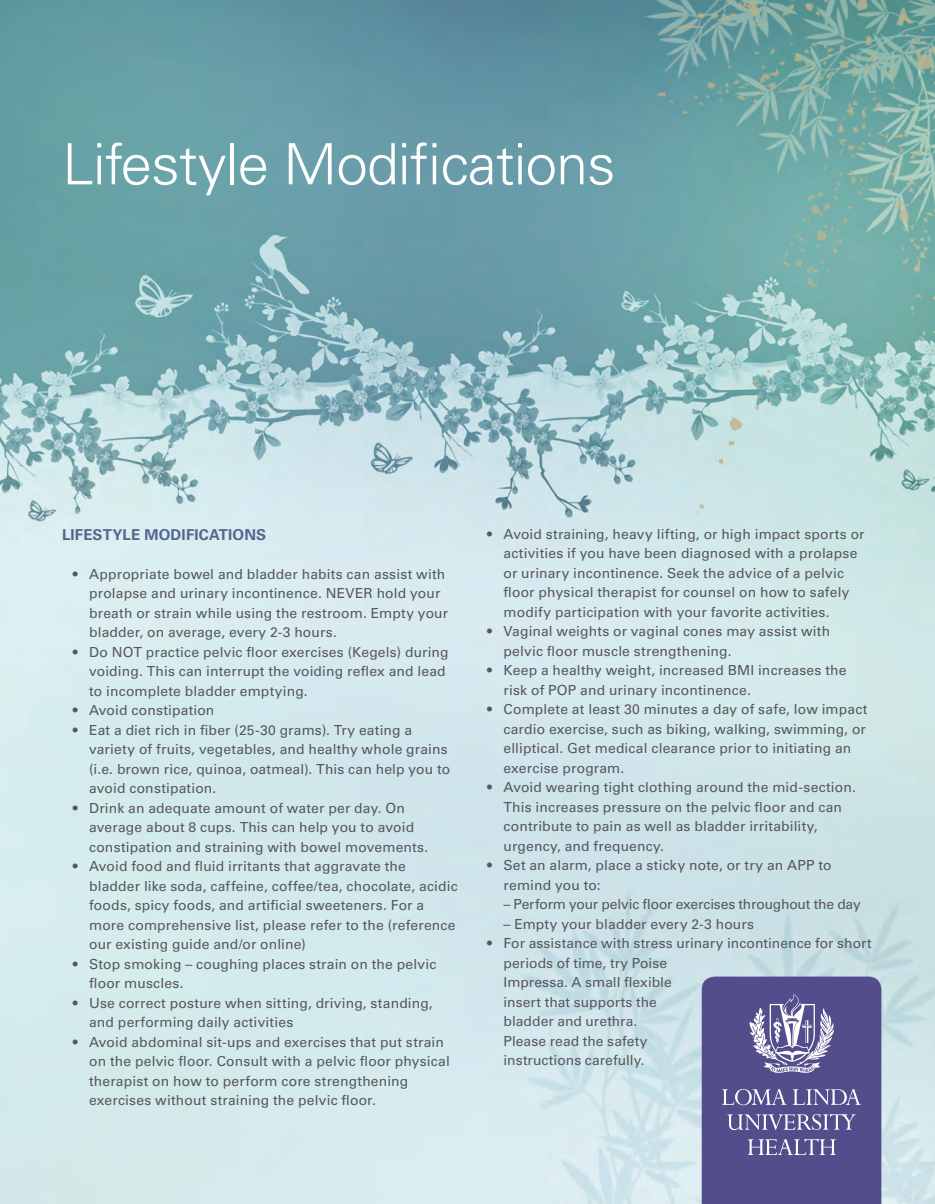
<style>
.page{position:relative;width:935px;height:1204px;background:#fff}
.page>*{position:absolute;margin:0;border:0;box-sizing:border-box;transform-origin:0 0}
.t1{font:300 57px "Univers LT Std";letter-spacing:-.015em;color:#fff}
.Body_Bold{font:700 15px "Univers LT Std";letter-spacing:.01em;color:#55668e}
.Bullets{font:13.8px/19.5px "Univers LT Std";letter-spacing:.01em;color:#57585a}
.Bullets-2{font:13.8px "Univers LT Std";letter-spacing:-.015em;color:#57585a}
</style>
<div class="page">
<img style="left:0;top:0;width:934px;height:1204px">
<svg style="left:701px;top:976px;width:180px;height:228px;background:#656198"></svg>
<p class="t1" style="left:62px;top:130px;width:554px">Lifestyle Modifications</p>
<p class="Body_Bold" style="left:62px;top:525px;width:206px">LIFESTYLE MODIFICATIONS</p>
<p class="Bullets" style="left:89px;top:564px;width:360px;text-indent:-16px">• Appropriate bowel and bladder habits can assist with prolapse and urinary incontinence. NEVER hold your breath or strain while using the restroom. Empty your bladder, on average, every 2-3 hours.</p>
<p class="Bullets" style="left:89px;top:642px;width:361px;text-indent:-16px">• Do NOT practice pelvic floor exercises (Kegels) during voiding. This can interrupt the voiding reflex and lead to incomplete bladder emptying.</p>
<p class="Bullets" style="left:73px;top:700px;width:143px">• Avoid constipation</p>
<p class="Bullets" style="left:89px;top:720px;width:362px;text-indent:-16px">• Eat a diet rich in fiber (25-30 grams). Try eating a variety of fruits, vegetables, and healthy whole grains (i.e. brown rice, quinoa, oatmeal). This can help you to avoid constipation.</p>
<p class="Bullets" style="left:89px;top:798px;width:340px;text-indent:-16px">• Drink an adequate amount of water per day. On average about 8 cups. This can help you to avoid constipation and straining with bowel movements.</p>
<p class="Bullets" style="left:89px;top:856px;width:370px;text-indent:-16px">• Avoid food and fluid irritants that aggravate the bladder like soda, caffeine, coffee/tea, chocolate, acidic foods, spicy foods, and artificial sweeteners. For a more comprehensive list, please refer to the (reference our existing guide and/or online)</p>
<p class="Bullets" style="left:89px;top:954px;width:348px;text-indent:-16px">• Stop smoking – coughing places strain on the pelvic floor muscles.</p>
<p class="Bullets" style="left:89px;top:993px;width:345px;text-indent:-16px">• Use correct posture when sitting, driving, standing, and performing daily activities</p>
<p class="Bullets" style="left:89px;top:1032px;width:362px;text-indent:-16px">• Avoid abdominal sit-ups and exercises that put strain on the pelvic floor. Consult with a pelvic floor physical therapist on how to perform core strengthening exercises without straining the pelvic floor.</p>
<p class="Bullets" style="left:503px;top:524px;width:362px;text-indent:-16px">• Avoid straining, heavy lifting, or high impact sports or activities if you have been diagnosed with a prolapse or urinary incontinence. Seek the advice of a pelvic floor physical therapist for counsel on how to safely modify participation with your favorite activities.</p>
<p class="Bullets" style="left:503px;top:622px;width:328px;text-indent:-16px">• Vaginal weights or vaginal cones may assist with pelvic floor muscle strengthening.</p>
<p class="Bullets" style="left:503px;top:661px;width:344px;text-indent:-16px">• Keep a healthy weight, increased BMI increases the risk of POP and urinary incontinence.</p>
<p class="Bullets" style="left:503px;top:700px;width:365px;text-indent:-16px">• Complete at least 30 minutes a day of safe, low impact cardio exercise, such as biking, walking, swimming, or elliptical. Get medical clearance prior to initiating an exercise program.</p>
<p class="Bullets" style="left:503px;top:778px;width:354px;text-indent:-16px">• Avoid wearing tight clothing around the mid-section.<br>This increases pressure on the pelvic floor and can contribute to pain as well as bladder irritability, urgency, and frequency.</p>
<p class="Bullets" style="left:503px;top:856px;width:329px;text-indent:-16px">• Set an alarm, place a sticky note, or try an APP to remind you to:</p>
<p class="Bullets-2" style="left:503px;top:896px;width:358px">– Perform your pelvic floor exercises throughout the day</p>
<p class="Bullets" style="left:503px;top:914px;width:252px">– Empty your bladder every 2-3 hours</p>
<p class="Bullets" style="left:503px;top:934px;width:369px;text-indent:-16px">• For assistance with stress urinary incontinence for short periods of time, try Poise<br>Impressa. A small flexible<br>insert that supports the<br>bladder and urethra.<br>Please read the safety<br>instructions carefully.</p>
</div>
